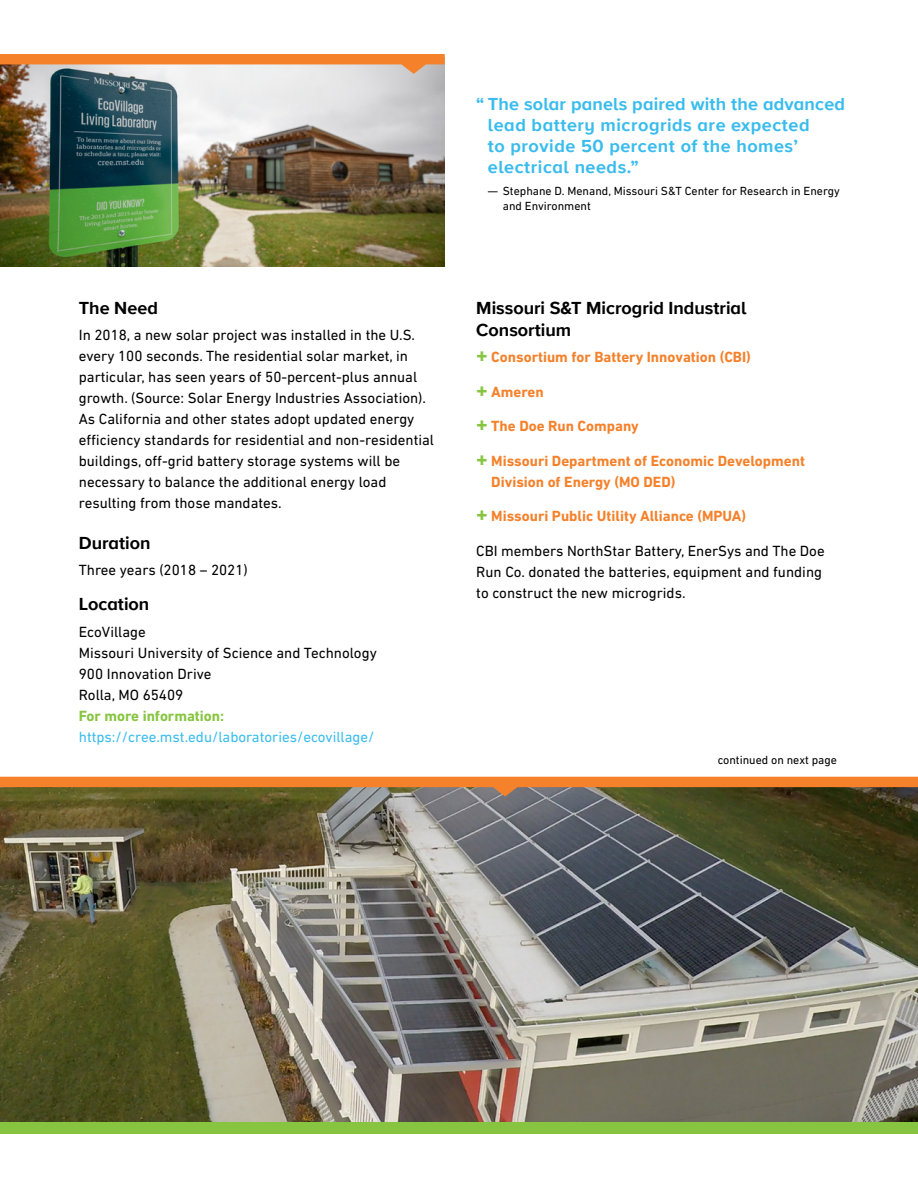
<style>
.page{position:relative;width:918px;height:1188px;background:#fff}
.page>*{position:absolute;margin:0;border:0;box-sizing:border-box;transform-origin:0 0}
.t1{font:700 18px/21px "Proxima Nova A";letter-spacing:.03em;color:#39bced}
.t2{font:700 18px/21.6px "Proxima Nova A";color:#000}
.t3{font:15px/21px "DIN Next LT Pro";color:#000}
.t4{font:700 15px/21px "DIN Next LT Pro";color:#f5812b}
.t5{font:15px "DIN Next LT Pro";color:#39bced}
.t6{font:700 15px "DIN Next LT Pro";color:#87c541}
.t7{font:12px/15px "DIN Next LT Pro";color:#000}
.s1{font-size:21px;color:#87c541}
</style>
<div class="page">
<div style="left:0;top:1105px;width:918px;height:29px;background:#87c541"></div>
<img style="left:0;top:797px;width:918px;height:325px">
<svg style="left:0;top:777px;width:918px;height:20px;background:#ab6f33"></svg>
<img style="left:0;top:74px;width:445px;height:192px">
<svg style="left:0;top:54px;width:445px;height:20px;background:#e6a779"></svg>
<p class="t2" style="left:79px;top:297px;width:81px">The Need</p>
<p class="t3" style="left:79px;top:325px;width:357px">In 2018, a new solar project was installed in the U.S. every 100 seconds. The residential solar market, in particular, has seen years of 50-percent-plus annual growth. (Source: Solar Energy Industries Association).<br>As California and other states adopt updated energy efficiency standards for residential and non-residential buildings, off-grid battery storage systems will be necessary to balance the additional energy load resulting from those mandates.</p>
<p class="t2" style="left:79px;top:532px;width:73px">Duration</p>
<p class="t3" style="left:79px;top:560px;width:171px">Three years (2018 – 2021)</p>
<p class="t2" style="left:79px;top:593px;width:72px">Location</p>
<p class="t3" style="left:79px;top:621px;width:299px">EcoVillage<br>Missouri University of Science and Technology<br>900 Innovation Drive<br>Rolla, MO 65409</p>
<p class="t6" style="left:79px;top:707px;width:147px">For more information:</p>
<p class="t5" style="left:79px;top:728px;width:297px">https://cree.mst.edu/laboratories/ecovillage/</p>
<p class="t1" style="left:488px;top:93px;width:359px;text-indent:-12px">“ The solar panels paired with the advanced lead battery microgrids are expected<br>to provide 50 percent of the homes’ electrical needs.”</p>
<p class="t7" style="left:503px;top:183px;width:339px;text-indent:-15px">— Stephane D. Menand, Missouri S&amp;T Center for Research in Energy and Environment</p>
<p class="t2" style="left:476px;top:297px;width:272px">Missouri S&amp;T Microgrid Industrial<br>Consortium</p>
<p class="t4" style="left:476px;top:346px;width:276px"><span class="s1">+</span> Consortium for Battery Innovation (CBI)</p>
<p class="t4" style="left:476px;top:381px;width:69px"><span class="s1">+</span> Ameren</p>
<p class="t4" style="left:476px;top:415px;width:164px"><span class="s1">+</span> The Doe Run Company</p>
<p class="t4" style="left:491px;top:450px;width:315px;text-indent:-15px"><span class="s1">+</span> Missouri Department of Economic Development<br>Division of Energy (MO DED)</p>
<p class="t4" style="left:476px;top:505px;width:271px"><span class="s1">+</span> Missouri Public Utility Alliance (MPUA)</p>
<p class="t3" style="left:476px;top:540px;width:350px">CBI members NorthStar Battery, EnerSys and The Doe<br>Run Co. donated the batteries, equipment and funding to construct the new microgrids.</p>
<p class="t7" style="left:718px;top:752px;width:121px">continued on next page</p>
</div>
